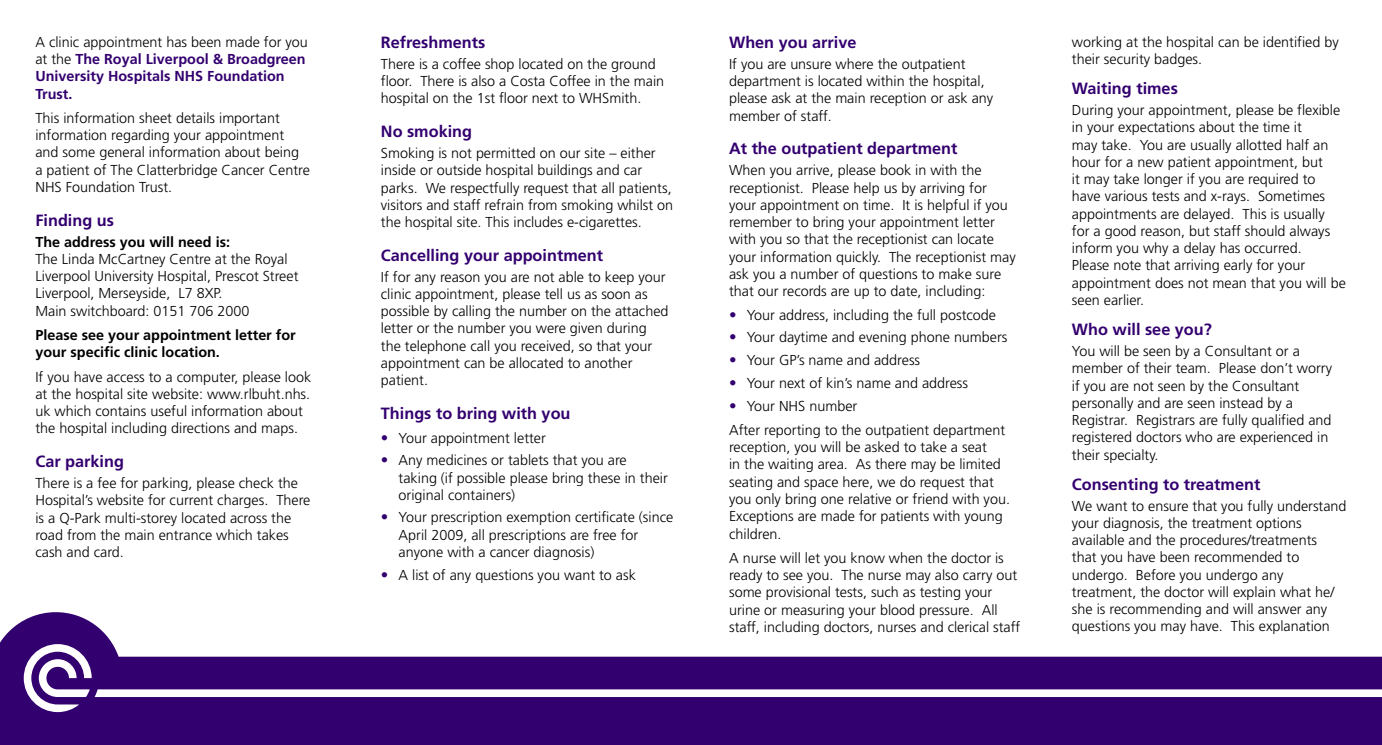
<style>
.page{position:relative;width:1382px;height:745px;background:#fff}
.page>*{position:absolute;margin:0;border:0;box-sizing:border-box;transform-origin:0 0}
.t1{font:700 16.25px "Frutiger";color:#33006f}
.t2{font:300 14.38px/17.2px "Frutiger";color:#000}
.t3{font:700 14.38px/17.2px "Frutiger";color:#33006f}
.t4{font:700 14.38px/17.2px "Frutiger";color:#000}
.s1{font-weight:300;color:#000}
.s2{font-size:15px;color:#33006f}
</style>
<div class="page">
<svg style="left:0;top:612px;width:1382px;height:132px;fill:#33006f"></svg>
<svg style="left:24px;top:643px;width:1358px;height:68px"></svg>
<p class="t3" style="left:35px;top:33px;width:274px"><span class="s1">A clinic appointment has been made for you at the</span> The Royal Liverpool &amp; Broadgreen<br>University Hospitals NHS Foundation<br>Trust.</p>
<p class="t2" style="left:35px;top:109px;width:276px">This information sheet details important information regarding your appointment and some general information about being<br>a patient of The Clatterbridge Cancer Centre NHS Foundation Trust.</p>
<p class="t1" style="left:35px;top:210px;width:80px">Finding us</p>
<p class="t4" style="left:35px;top:233px;width:196px">The address you will need is:</p>
<p class="t2" style="left:35px;top:250px;width:265px">The Linda McCartney Centre at the Royal Liverpool University Hospital, Prescot Street Liverpool, Merseyside, L7 8XP.<br>Main switchboard: 0151 706 2000</p>
<p class="t4" style="left:35px;top:326px;width:262px">Please see your appointment letter for your specific clinic location.</p>
<p class="t2" style="left:35px;top:368px;width:277px">If you have access to a computer, please look at the hospital site website: www.rlbuht.nhs. uk which contains useful information about the hospital including directions and maps.</p>
<p class="t1" style="left:35px;top:451px;width:90px">Car parking</p>
<p class="t2" style="left:35px;top:474px;width:277px">There is a fee for parking, please check the Hospital’s website for current charges. There is a Q-Park multi-storey located across the road from the main entrance which takes cash and card.</p>
<p class="t1" style="left:381px;top:33px;width:106px">Refreshments</p>
<p class="t2" style="left:381px;top:55px;width:285px">There is a coffee shop located on the ground floor. There is also a Costa Coffee in the main hospital on the 1st floor next to WHSmith.</p>
<p class="t1" style="left:381px;top:122px;width:93px">No smoking</p>
<p class="t2" style="left:381px;top:144px;width:294px">Smoking is not permitted on our site – either inside or outside hospital buildings and car parks. We respectfully request that all patients, visitors and staff refrain from smoking whilst on the hospital site. This includes e-cigarettes.</p>
<p class="t1" style="left:381px;top:245px;width:224px">Cancelling your appointment</p>
<p class="t2" style="left:381px;top:268px;width:289px">If for any reason you are not able to keep your clinic appointment, please tell us as soon as possible by calling the number on the attached letter or the number you were given during the telephone call you received, so that your appointment can be allocated to another patient.</p>
<p class="t1" style="left:381px;top:403px;width:191px">Things to bring with you</p>
<p class="t2" style="left:381px;top:428px;width:166px"><span class="s2">•</span> Your appointment letter</p>
<p class="t2" style="left:399px;top:451px;width:271px;text-indent:-18px"><span class="s2">•</span> Any medicines or tablets that you are taking (if possible please bring these in their original containers)</p>
<p class="t2" style="left:399px;top:508px;width:276px;text-indent:-18px"><span class="s2">•</span> Your prescription exemption certificate (since<br>April 2009, all prescriptions are free for anyone with a cancer diagnosis)</p>
<p class="t2" style="left:381px;top:565px;width:256px"><span class="s2">•</span> A list of any questions you want to ask</p>
<p class="t1" style="left:729px;top:33px;width:129px">When you arrive</p>
<p class="t2" style="left:729px;top:55px;width:266px">If you are unsure where the outpatient department is located within the hospital, please ask at the main reception or ask any member of staff.</p>
<p class="t1" style="left:729px;top:139px;width:230px">At the outpatient department</p>
<p class="t2" style="left:729px;top:161px;width:288px">When you arrive, please book in with the receptionist. Please help us by arriving for your appointment on time. It is helpful if you remember to bring your appointment letter with you so that the receptionist can locate your information quickly. The receptionist may ask you a number of questions to make sure that our records are up to date, including:</p>
<p class="t2" style="left:729px;top:306px;width:268px"><span class="s2">•</span> Your address, including the full postcode</p>
<p class="t2" style="left:729px;top:328px;width:280px"><span class="s2">•</span> Your daytime and evening phone numbers</p>
<p class="t2" style="left:729px;top:351px;width:193px"><span class="s2">•</span> Your GP’s name and address</p>
<p class="t2" style="left:729px;top:374px;width:241px"><span class="s2">•</span> Your next of kin’s name and address</p>
<p class="t2" style="left:729px;top:393px;width:278px;line-height:24.4px"><span class="s2">•</span> Your NHS number<br>After reporting to the outpatient department</p>
<p class="t2" style="left:729px;top:438px;width:282px">reception, you will be asked to take a seat<br>in the waiting area. As there may be limited seating and space here, we do request that you only bring one relative or friend with you.<br>Exceptions are made for patients with young children.</p>
<p class="t2" style="left:729px;top:549px;width:292px">A nurse will let you know when the doctor is ready to see you. The nurse may also carry out some provisional tests, such as testing your urine or measuring your blood pressure. All staff, including doctors, nurses and clerical staff</p>
<p class="t2" style="left:1072px;top:33px;width:268px">working at the hospital can be identified by their security badges.</p>
<p class="t1" style="left:1072px;top:79px;width:107px">Waiting times</p>
<p class="t2" style="left:1072px;top:101px;width:275px">During your appointment, please be flexible in your expectations about the time it<br>may take. You are usually allotted half an hour for a new patient appointment, but<br>it may take longer if you are required to have various tests and x-rays. Sometimes appointments are delayed. This is usually for a good reason, but staff should always inform you why a delay has occurred.<br>Please note that arriving early for your appointment does not mean that you will be seen earlier.</p>
<p class="t1" style="left:1072px;top:320px;width:141px">Who will see you?</p>
<p class="t2" style="left:1072px;top:342px;width:262px">You will be seen by a Consultant or a member of their team. Please don’t worry if you are not seen by the Consultant personally and are seen instead by a Registrar. Registrars are fully qualified and registered doctors who are experienced in their specialty.</p>
<p class="t1" style="left:1072px;top:474px;width:190px">Consenting to treatment</p>
<p class="t2" style="left:1072px;top:496px;width:276px">We want to ensure that you fully understand your diagnosis, the treatment options available and the procedures/treatments<br>that you have been recommended to undergo. Before you undergo any treatment, the doctor will explain what he/ she is recommending and will answer any questions you may have. This explanation</p>
</div>
